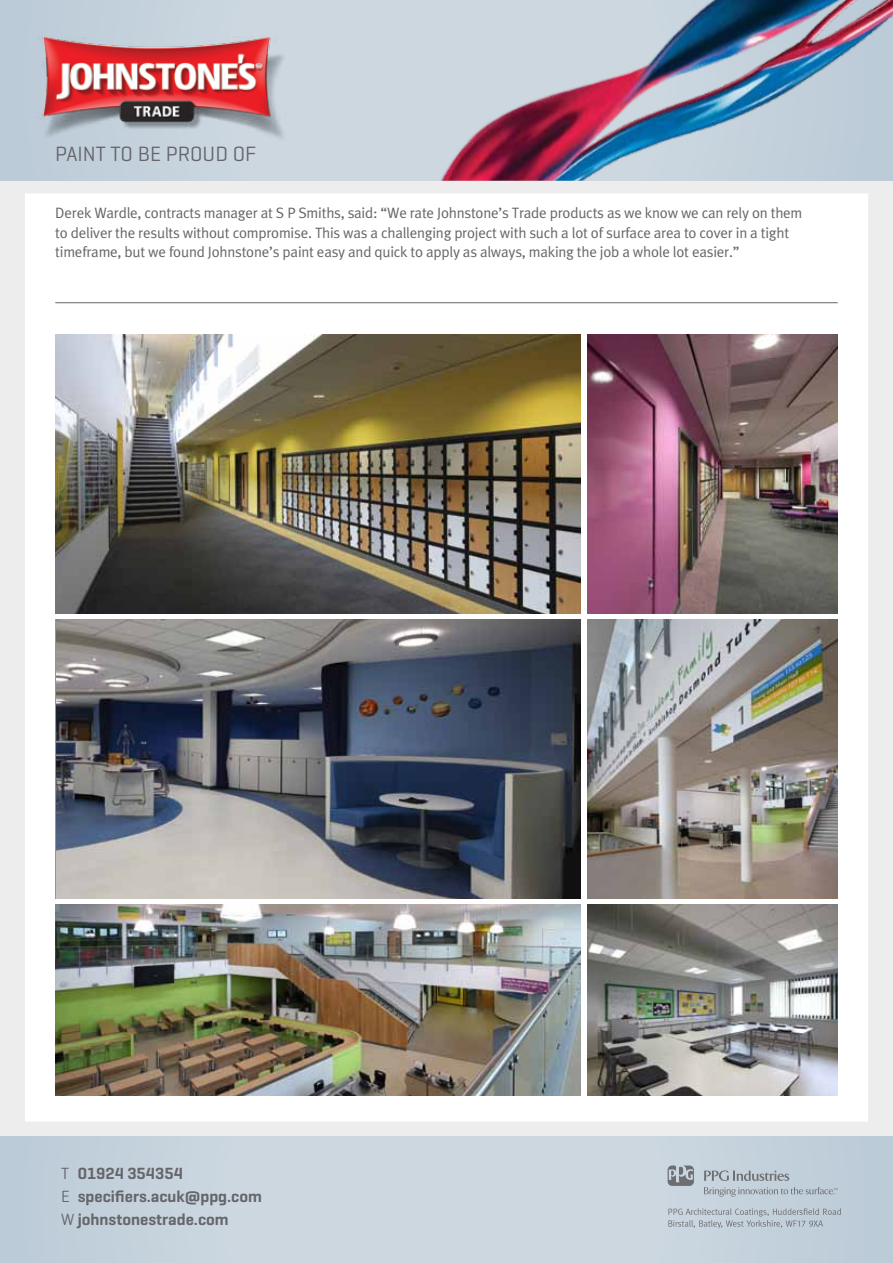
<style>
.page{position:relative;width:893px;height:1263px;background:#ededee}
.page>*{position:absolute;margin:0;border:0;box-sizing:border-box;transform-origin:0 0}
.t1{font:21.15px "Geogrotesque";color:#65656a}
.t2{font:600 16.5px/23.4px "Geogrotesque";color:#65656a}
.t3{font:15px/19.5px "Meta Plus Normal";letter-spacing:-.015em;color:#65656a}
.s1{font-weight:400}
</style>
<div class="page">
<div style="left:25px;top:194px;width:843px;height:927px;background:#fff"></div>
<div style="left:0;top:0;width:893px;height:181px;background:linear-gradient(to bottom,#c9d5de,#c9d5de)"></div>
<div style="left:0;top:1136px;width:893px;height:127px;background:linear-gradient(to right,#c7d4de,#c7d4dd)"></div>
<img style="left:19px;top:37px;width:285px;height:109px">
<img style="left:425px;top:0;width:468px;height:181px">
<hr style="left:55px;top:302px;width:783px;height:1px;background:#65656a">
<img style="left:55px;top:334px;width:525px;height:279px">
<svg style="left:55px;top:619px;width:525px;height:279px;background:#646870"></svg>
<img style="left:588px;top:619px;width:250px;height:279px">
<img style="left:588px;top:334px;width:250px;height:279px">
<svg style="left:668px;top:1165px;width:26px;height:21px"></svg>
<svg style="left:704px;top:1170px;width:134px;height:27px;background:#b5c0ca"></svg>
<svg style="left:668px;top:1208px;width:173px;height:20px;background:#b6c1ca"></svg>
<img style="left:55px;top:904px;width:525px;height:191px">
<img style="left:588px;top:904px;width:250px;height:191px">
<h1 class="t1" style="left:55px;top:141px;width:203px">PAINT TO BE PROUD OF</h1>
<p class="t3" style="left:55px;top:203px;width:749px">Derek Wardle, contracts manager at S P Smiths, said: “We rate Johnstone’s Trade products as we know we can rely on them to deliver the results without compromise. This was a challenging project with such a lot of surface area to cover in a tight timeframe, but we found Johnstone’s paint easy and quick to apply as always, making the job a whole lot easier.”</p>
<p class="t2" style="left:61px;top:1161px;width:202px"><span class="s1">T</span> 01924 354354<br><span class="s1">E</span> specifiers.acuk@ppg.com<br><span class="s1">W</span> johnstonestrade.com</p>
</div>
